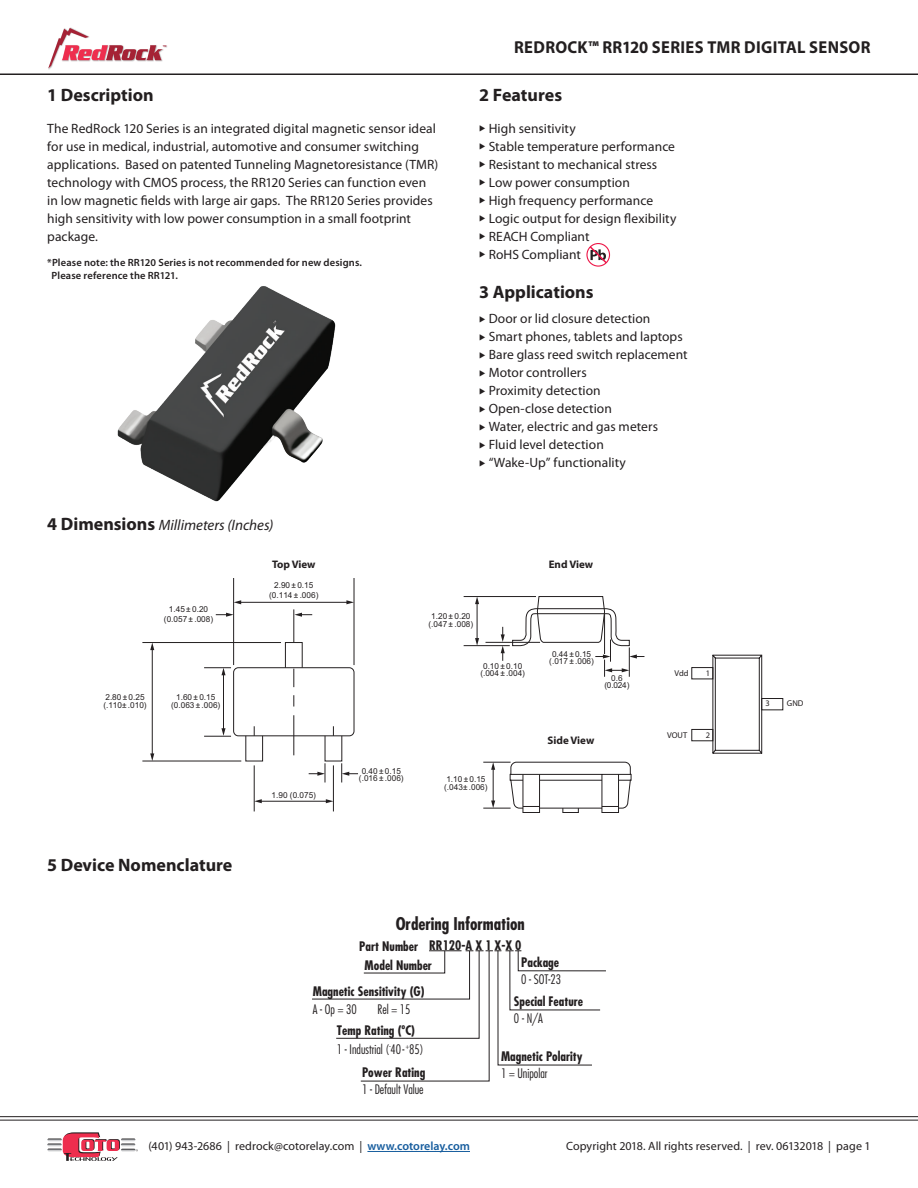
<style>
.page{position:relative;width:918px;height:1188px;background:#fff}
.page>*{position:absolute;margin:0;border:0;box-sizing:border-box;transform-origin:0 0}
.BCoto_Catalog_Subhea{font:700 18px "Myriad Pro";color:#231f20}
.Main_Title_for_TOC{font:700 17.4px "Myriad Pro";letter-spacing:.02em;color:#231f20;scale:.95 1}
.t1{font:700 condensed 17.1px "Futura Std";color:#231f20}
.t2{font:italic 15px "Myriad Pro";color:#231f20}
.BCoto_Catalog_Subhea-2{font:13.5px/18px "Myriad Pro";letter-spacing:.005em;color:#231f20}
.t3{font:700 condensed 12.75px/18.6px "Futura LT";color:#231f20}
.t4{font:300 condensed 12.75px/23.7px "Futura Std";color:#231f20;text-align:right}
.t5{font:700 condensed 12.75px/20.2px "Futura Std";color:#231f20}
.t6{font:12px "Myriad Pro";letter-spacing:.005em;color:#231f20}
.t7{font:700 10.95px "Myriad Pro";color:#231f20}
.BCoto_Catalog_Subhea-3{font:600 10.5px/12.6px "Myriad Pro";letter-spacing:.015em;color:#231f20}
.t8{font:8.4px "Myriad Pro";color:#231f20}
.t9{font:8.25px/7.6px "Arial";color:#231f20;text-align:center}
.t10{font:500 4.35px "Serpentine";color:#a52235}
.s1{font-weight:700;font-style:normal;font-size:18px}
.s2{font-family:"Futura LT"}
.s3{font-family:"Futura Std";font-weight:300}
.s4{font-family:"Futura LT";font-weight:700}
.s5{font-weight:300}
.s6{font-weight:600;color:#175d9e}
</style>
<div class="page">
<hr style="left:367px;top:1151px;width:103px;height:1px;background:#175d9e">
<svg style="left:48px;top:28px;width:115px;height:40px"></svg>
<svg style="left:47px;top:1132px;width:91px;height:29px"></svg>
<hr style="left:0;top:74px;width:918px;height:1px;background:#231f20">
<hr style="left:0;top:1120px;width:918px;height:1px;background:#231f20">
<hr style="left:0;top:1116px;width:918px;height:1px;background:#231f20">
<svg style="left:312px;top:950px;width:294px;height:132px"></svg>
<img style="left:117px;top:286px;width:219px;height:216px">
<div style="left:586px;top:243px;width:24px;height:24px;border:1px solid #ed1748;border-radius:50%"></div>
<svg style="left:588px;top:245px;width:20px;height:20px"></svg>
<svg style="left:691px;top:654px;width:93px;height:100px"></svg>
<hr style="left:254px;top:765px;width:1px;height:46px;background:#231f20">
<hr style="left:333px;top:765px;width:1px;height:46px;background:#231f20">
<hr style="left:142px;top:642px;width:139px;height:1px;background:#231f20">
<hr style="left:142px;top:761px;width:99px;height:1px;background:#231f20">
<hr style="left:260px;top:801px;width:67px;height:1px;background:#231f20">
<svg style="left:326px;top:799px;width:7px;height:4px"></svg>
<svg style="left:254px;top:799px;width:8px;height:4px"></svg>
<hr style="left:152px;top:649px;width:1px;height:106px;background:#231f20">
<svg style="left:150px;top:753px;width:4px;height:8px"></svg>
<svg style="left:150px;top:643px;width:4px;height:7px"></svg>
<svg style="left:204px;top:578px;width:149px;height:205px"></svg>
<svg style="left:353px;top:578px;width:122px;height:197px"></svg>
<svg style="left:475px;top:596px;width:169px;height:217px"></svg>
<p class="t10" style="left:162px;top:44px;width:6px">™</p>
<p class="BCoto_Catalog_Subhea" style="left:47px;top:85px;width:108px">1 Description</p>
<p class="BCoto_Catalog_Subhea-2" style="left:47px;top:119px;width:392px">The RedRock 120 Series is an integrated digital magnetic sensor ideal for use in medical, industrial, automotive and consumer switching applications. Based on patented Tunneling Magnetoresistance (TMR) technology with CMOS process, the RR120 Series can function even in low magnetic fields with large air gaps. The RR120 Series provides high sensitivity with low power consumption in a small footprint package.</p>
<p class="BCoto_Catalog_Subhea-3" style="left:52px;top:256px;width:312px;text-indent:-4px">*Please note: the RR120 Series is not recommended for new designs.<br>Please reference the RR121.</p>
<p class="t2" style="left:47px;top:517px;width:228px"><span class="s1">4 Dimensions</span> Millimeters (Inches)</p>
<p class="t7" style="left:272px;top:557px;width:45px">Top View</p>
<p class="t9" style="left:269px;top:580px;width:51px;line-height:9.9px">2.90 ± 0.15 (0.114 ± .006)</p>
<p class="Main_Title_for_TOC" style="left:514px;top:38px;width:377px">REDROCK™ RR120 SERIES TMR DIGITAL SENSOR</p>
<p class="BCoto_Catalog_Subhea" style="left:479px;top:85px;width:85px">2 Features</p>
<p class="BCoto_Catalog_Subhea-2" style="left:479px;top:119px;width:98px">◆ High sensitivity</p>
<p class="BCoto_Catalog_Subhea-2" style="left:479px;top:137px;width:197px">◆ Stable temperature performance</p>
<p class="BCoto_Catalog_Subhea-2" style="left:479px;top:155px;width:180px">◆ Resistant to mechanical stress</p>
<p class="BCoto_Catalog_Subhea-2" style="left:479px;top:173px;width:152px">◆ Low power consumption</p>
<p class="BCoto_Catalog_Subhea-2" style="left:479px;top:191px;width:175px">◆ High frequency performance</p>
<p class="BCoto_Catalog_Subhea-2" style="left:479px;top:209px;width:199px">◆ Logic output for design flexibility</p>
<p class="BCoto_Catalog_Subhea-2" style="left:479px;top:227px;width:112px">◆ REACH Compliant</p>
<p class="BCoto_Catalog_Subhea-2" style="left:479px;top:245px;width:103px">◆ RoHS Compliant</p>
<p class="BCoto_Catalog_Subhea" style="left:479px;top:282px;width:116px">3 Applications</p>
<p class="BCoto_Catalog_Subhea-2" style="left:479px;top:310px;width:173px">◆ Door or lid closure detection</p>
<p class="BCoto_Catalog_Subhea-2" style="left:479px;top:328px;width:205px">◆ Smart phones, tablets and laptops</p>
<p class="BCoto_Catalog_Subhea-2" style="left:479px;top:346px;width:210px">◆ Bare glass reed switch replacement</p>
<p class="BCoto_Catalog_Subhea-2" style="left:479px;top:364px;width:109px">◆ Motor controllers</p>
<p class="BCoto_Catalog_Subhea-2" style="left:479px;top:382px;width:123px">◆ Proximity detection</p>
<p class="BCoto_Catalog_Subhea-2" style="left:479px;top:400px;width:134px">◆ Open-close detection</p>
<p class="BCoto_Catalog_Subhea-2" style="left:479px;top:418px;width:180px">◆ Water, electric and gas meters</p>
<p class="BCoto_Catalog_Subhea-2" style="left:479px;top:436px;width:126px">◆ Fluid level detection</p>
<p class="BCoto_Catalog_Subhea-2" style="left:479px;top:454px;width:148px">◆ “Wake-Up” functionality</p>
<p class="t7" style="left:549px;top:557px;width:46px">End View</p>
<p class="t9" style="left:164px;top:605px;width:51px;line-height:9.9px">1.45 ± 0.20 (0.057 ± .008)</p>
<p class="t9" style="left:103px;top:694px;width:45px;text-align:left">2.80 ± 0.25 (.110± .010)</p>
<p class="t9" style="left:171px;top:694px;width:51px">1.60 ± 0.15 (0.063 ± .006)</p>
<p class="BCoto_Catalog_Subhea" style="left:47px;top:855px;width:187px">5 Device Nomenclature</p>
<p class="t9" style="left:272px;top:791px;width:46px">1.90 (0.075)</p>
<p class="t9" style="left:359px;top:767px;width:46px">0.40 ± 0.15 (.016 ± .006)</p>
<p class="t9" style="left:429px;top:613px;width:46px">1.20 ± 0.20 (.047 ± .008)</p>
<p class="t9" style="left:480px;top:662px;width:46px">0.10 ± 0.10 (.004 ± .004)</p>
<p class="t9" style="left:444px;top:776px;width:45px;text-align:left">1.10± 0.15 (.043± .006)</p>
<p class="t9" style="left:549px;top:650px;width:46px">0.44 ± 0.15 (.017 ± .006)</p>
<p class="t9" style="left:604px;top:674px;width:27px">0.6 (0.024)</p>
<p class="t7" style="left:548px;top:733px;width:48px">Side View</p>
<p class="t8" style="left:675px;top:668px;width:15px">Vdd</p>
<p class="t8" style="left:706px;top:668px;width:6px">1</p>
<p class="t8" style="left:667px;top:730px;width:22px">VOUT</p>
<p class="t8" style="left:706px;top:730px;width:6px">2</p>
<p class="t1" style="left:396px;top:913px;width:131px">Ordering Information</p>
<p class="t5" style="left:365px;top:935px;width:158px;text-indent:-5px">Part Number RR120-A X 1 X-X 0<br><span class="s2">Model Number</span></p>
<p class="t3" style="left:313px;top:982px;width:113px">Magnetic Sensitivity (G)<br><span class="s3">A - Op = 30</span></p>
<p class="t4" style="left:521px;top:954px;width:42px;line-height:17.1px;text-align:left"><span class="s4">Package<br></span>0 - SOT-23</p>
<p class="t3" style="left:514px;top:993px;width:71px;line-height:17.1px">Special Feature<br><span class="s3">0 - N/A</span></p>
<p class="t3" style="left:337px;top:999px;width:80px;line-height:20.7px;text-indent:40px"><span class="s3">Rel = 15<br></span>Temp Rating (ºC)</p>
<p class="t4" style="left:337px;top:1037px;width:90px">1 - Industrial (<sup>-</sup>40- <sup>+</sup>85)<br><span class="s4">Power Rating</span></p>
<p class="t4" style="left:362px;top:1078px;width:63px">1 - Default Value</p>
<p class="t5" style="left:501px;top:1048px;width:83px;line-height:17.1px">Magnetic Polarity<br><span class="s5">1 = Unipolar</span></p>
<p class="t8" style="left:765px;top:698px;width:6px">3</p>
<p class="t8" style="left:787px;top:698px;width:18px">GND</p>
<p class="t6" style="left:148px;top:1140px;width:323px">(401) 943-2686 | redrock@cotorelay.com | <span class="s6">www.cotorelay.com</span></p>
<p class="t6" style="left:566px;top:1140px;width:306px">Copyright 2018. All rights reserved. | rev. 06132018 | page 1</p>
</div>
